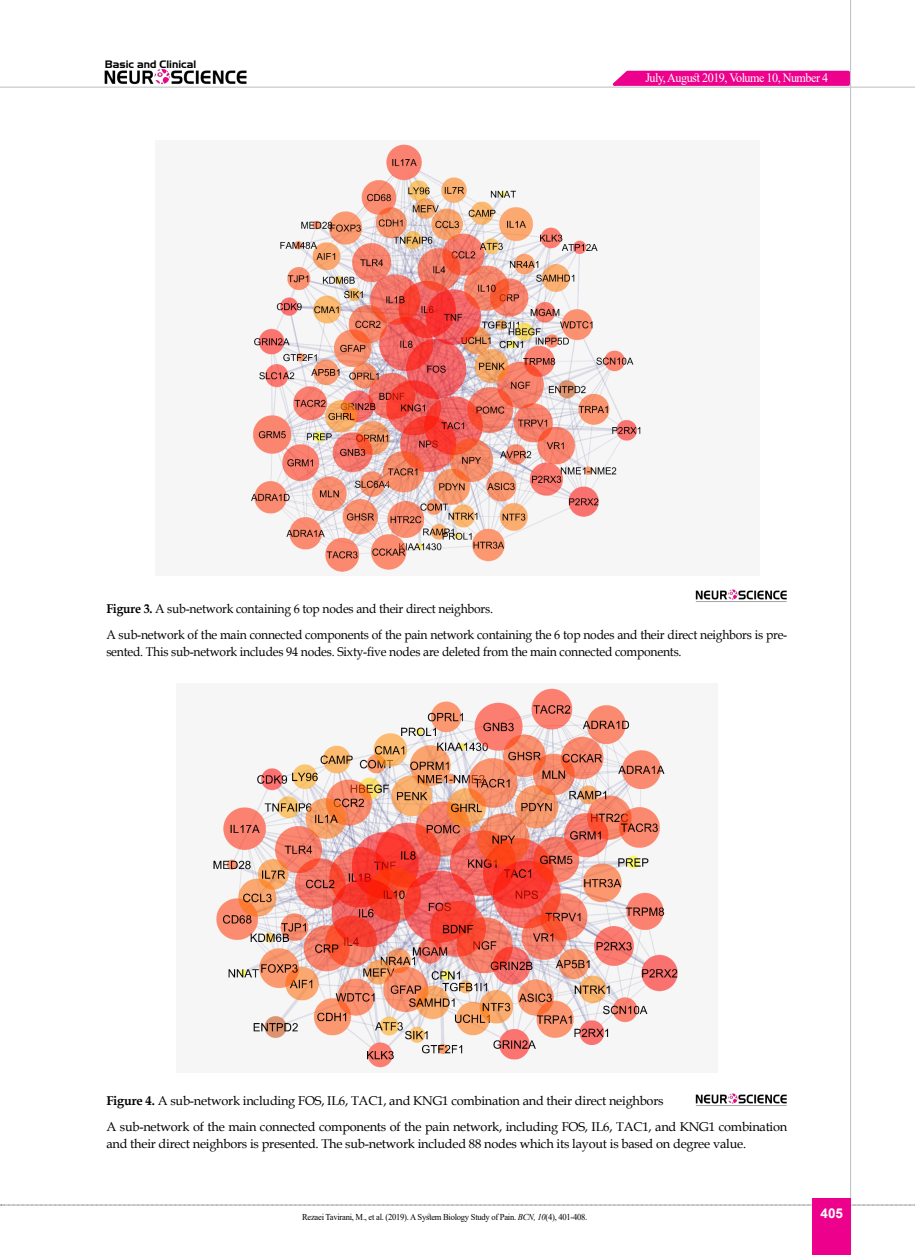
<style>
.page{position:relative;width:915px;height:1255px;background:#fff}
.page>*{position:absolute;margin:0;border:0;box-sizing:border-box;transform-origin:0 0}
.t1{font:700 13.5px "Arial";color:#fff}
.t2{font:12.75px/26.2px "Book Antiqua";letter-spacing:-.015em;color:#000}
.t3{font:12.75px/26.2px "Book Antiqua";letter-spacing:-.015em;color:#000;scale:.95 1}
.t4{font:12.75px "Times New Roman";letter-spacing:-.04em;color:#fff;scale:.95 1}
.t5{font:10.5px "Aero Regular SWFTE";color:#000}
.t6{font:9px "Times New Roman";letter-spacing:-.03em;color:#000;scale:.95 1}
.s1{font-weight:700}
.s2{font-style:italic}
</style>
<div class="page">
<svg style="left:1px;top:1204px;width:914px;height:1px"></svg>
<hr style="left:849px;top:0;width:1px;height:1254px;background:#c2c4c6">
<hr style="left:0;top:87px;width:914px;height:1px;background:#c2c4c6">
<img style="left:104px;top:69px;width:143px;height:16px">
<div style="left:812px;top:1198px;width:38px;height:56px;background:#ec008c"></div>
<svg style="left:606px;top:69px;width:245px;height:18px;background:#ee32a2"></svg>
<img style="left:251px;top:144px;width:390px;height:428px">
<img style="left:695px;top:589px;width:92px;height:13px">
<img style="left:213px;top:688px;width:465px;height:380px">
<img style="left:695px;top:1093px;width:92px;height:13px">
<p class="t5" style="left:105px;top:58px;width:93px">Basic and Clinical</p>
<p class="t4" style="left:645px;top:69px;width:194px">July, August 2019, Volume 10, Number 4</p>
<p class="t3" style="left:106px;top:595px;width:718px"><span class="s1">Figure 3.</span> A sub-network containing 6 top nodes and their direct neighbors.<br>A sub-network of the main connected components of the pain network containing the 6 top nodes and their direct neighbors is pre-</p>
<p class="t3" style="left:106px;top:637px;width:607px">sented. This sub-network includes 94 nodes. Sixty-five nodes are deleted from the main connected components.</p>
<p class="t2" style="left:106px;top:1087px;width:682px"><span class="s1">Figure 4.</span> A sub-network including FOS, IL6, TAC1, and KNG1 combination and their direct neighbors<br>A sub-network of the main connected components of the pain network, including FOS, IL6, TAC1, and KNG1 combination</p>
<p class="t2" style="left:106px;top:1129px;width:641px">and their direct neighbors is presented. The sub-network included 88 nodes which its layout is based on degree value.</p>
<p class="t6" style="left:302px;top:1210px;width:302px">Rezaei Tavirani, M., et al. (2019). A System Biology Study of Pain. <span class="s2">BCN, 10</span>(4), 401-408.</p>
<p class="t1" style="left:820px;top:1203px;width:24px">405</p>
</div>
